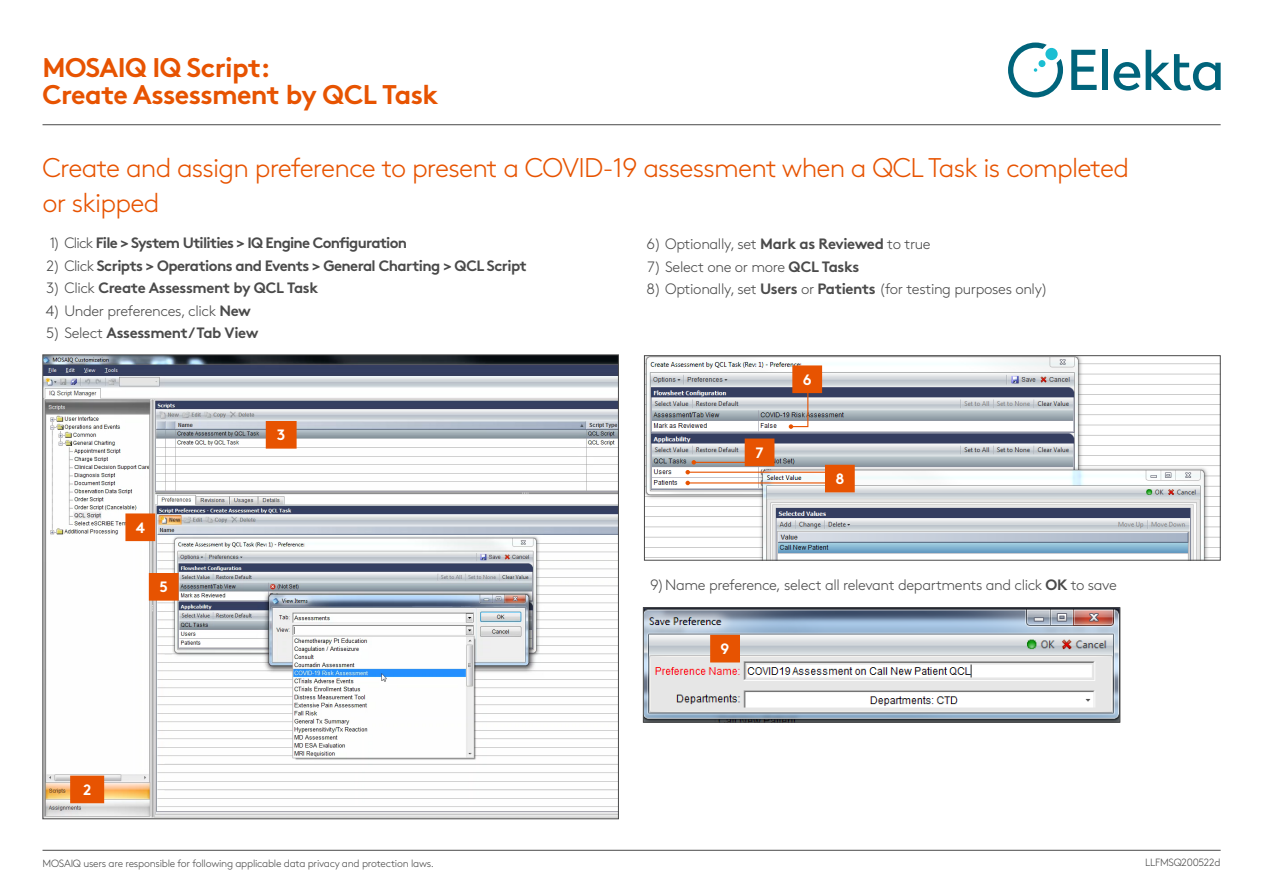
<style>
.page{position:relative;width:1263px;height:893px;background:#fff}
.page>*{position:absolute;margin:0;border:0;box-sizing:border-box;transform-origin:0 0}
.t1{font:300 27px/34.5px "Brown Pro";letter-spacing:-.03em;color:#e75301}
.t2{font:700 27px/27px "Brown Pro";letter-spacing:-.025em;color:#e75301}
.t3{font:300 15px "Brown Pro";letter-spacing:-.025em;color:#4a4a4a}
.t4{font:700 15px "Brown Pro";letter-spacing:-.04em;color:#4a4a4a}
.t5{font:700 15px "Brown Pro";color:#fff}
.t6{font:300 10.5px "Brown Pro";letter-spacing:-.025em;color:#4a4a4a}
.s1{font-weight:700}
.s2{font-weight:300}
</style>
<div class="page">
<hr style="left:43px;top:124px;width:1178px;height:1px;background:#4a4a4a">
<hr style="left:43px;top:850px;width:1178px;height:1px;background:#4a4a4a">
<svg style="left:1071px;top:50px;width:26px;height:40px"></svg>
<div style="left:1102px;top:50px;width:6px;height:40px;background:#00647b"></div>
<svg style="left:1113px;top:50px;width:108px;height:41px"></svg>
<svg style="left:1008px;top:43px;width:55px;height:55px"></svg>
<div style="left:1038px;top:60px;width:7px;height:7px;background:#1cbed2;border-radius:50%"></div>
<div style="left:1045px;top:48px;width:13px;height:12px;background:#1cbed2;border-radius:50%"></div>
<img style="left:45px;top:357px;width:572px;height:460px">
<div style="left:126px;top:514px;width:28px;height:26px;background:#e75301"></div>
<div style="left:125px;top:513px;width:30px;height:28px;border:2px solid #e75301"></div>
<div style="left:150px;top:574px;width:28px;height:26px;background:#e75301"></div>
<div style="left:149px;top:573px;width:30px;height:28px;border:2px solid #e75301"></div>
<div style="left:71px;top:776px;width:32px;height:26px;background:#e75301"></div>
<div style="left:70px;top:776px;width:34px;height:27px;border:2px solid #e75301"></div>
<div style="left:266px;top:422px;width:30px;height:26px;background:#e75301"></div>
<div style="left:266px;top:421px;width:31px;height:28px;border:2px solid #e75301"></div>
<img style="left:645px;top:609px;width:473px;height:111px">
<div style="left:643px;top:607px;width:477px;height:115px;border:1px solid #4a4a4a"></div>
<img style="left:646px;top:357px;width:572px;height:201px">
<div style="left:644px;top:355px;width:576px;height:205px;border:1px solid #4a4a4a"></div>
<div style="left:711px;top:636px;width:28px;height:26px;background:#e75301"></div>
<div style="left:710px;top:635px;width:30px;height:27px;border:2px solid #e75301"></div>
<div style="left:793px;top:366px;width:28px;height:26px;background:#e75301"></div>
<div style="left:792px;top:365px;width:30px;height:28px;border:2px solid #e75301"></div>
<svg style="left:789px;top:387px;width:20px;height:42px"></svg>
<div style="left:745px;top:439px;width:29px;height:26px;background:#e75301"></div>
<hr style="left:694px;top:462px;width:56px;height:1px;background:#e75301">
<div style="left:826px;top:465px;width:28px;height:27px;background:#e75301"></div>
<div style="left:825px;top:465px;width:30px;height:27px;border:2px solid #e75301"></div>
<hr style="left:688px;top:472px;width:140px;height:1px;background:#e75301">
<svg style="left:685px;top:460px;width:11px;height:14px"></svg>
<hr style="left:688px;top:482px;width:140px;height:1px;background:#e75301">
<svg style="left:685px;top:481px;width:5px;height:4px"></svg>
<h1 class="t2" style="left:43px;top:51px;width:398px">MOSAIQ IQ Script:<br>Create Assessment by QCL Task</h1>
<h1 class="t1" style="left:43px;top:149px;width:1088px">Create and assign preference to present a COVID-19 assessment when a QCL Task is completed or skipped</h1>
<p class="t3" style="left:646px;top:233px;width:286px">6) Optionally, set <span class="s1">Mark as Reviewed</span> to true</p>
<p class="t3" style="left:647px;top:256px;width:214px">7) Select one or more <span class="s1">QCL Tasks</span></p>
<p class="t3" style="left:646px;top:278px;width:403px">8) Optionally, set <span class="s1">Users</span> or <span class="s1">Patients</span> (for testing purposes only)</p>
<p class="t4" style="left:50px;top:231px;width:359px"><span class="s2">1) Click</span> File &gt; System Utilities &gt; IQ Engine Configuration</p>
<p class="t4" style="left:47px;top:253px;width:482px"><span class="s2">2) Click</span> Scripts &gt; Operations and Events &gt; General Charting &gt; QCL Script</p>
<p class="t4" style="left:46px;top:276px;width:274px"><span class="s2">3) Click</span> Create Assessment by QCL Task</p>
<p class="t3" style="left:46px;top:300px;width:207px">4) Under preferences, click <span class="s1">New</span></p>
<p class="t4" style="left:46px;top:321px;width:214px"><span class="s2">5) Select</span> Assessment/Tab View</p>
<p class="t5" style="left:136px;top:515px;width:11px">4</p>
<p class="t5" style="left:159px;top:575px;width:10px">5</p>
<p class="t5" style="left:277px;top:423px;width:10px">3</p>
<p class="t5" style="left:755px;top:441px;width:10px">7</p>
<p class="t5" style="left:803px;top:367px;width:10px">6</p>
<p class="t5" style="left:835px;top:467px;width:10px">8</p>
<p class="t3" style="left:650px;top:573px;width:468px">9)Name preference, select all relevant departments and click <span class="s1">OK</span> to save</p>
<p class="t5" style="left:721px;top:637px;width:10px">9</p>
<p class="t5" style="left:83px;top:778px;width:10px">2</p>
<p class="t6" style="left:43px;top:855px;width:393px">MOSAIQ users are responsible for following applicable data privacy and protection laws.</p>
<p class="t6" style="left:1145px;top:855px;width:77px">LLFMSQ200522d</p>
</div>
